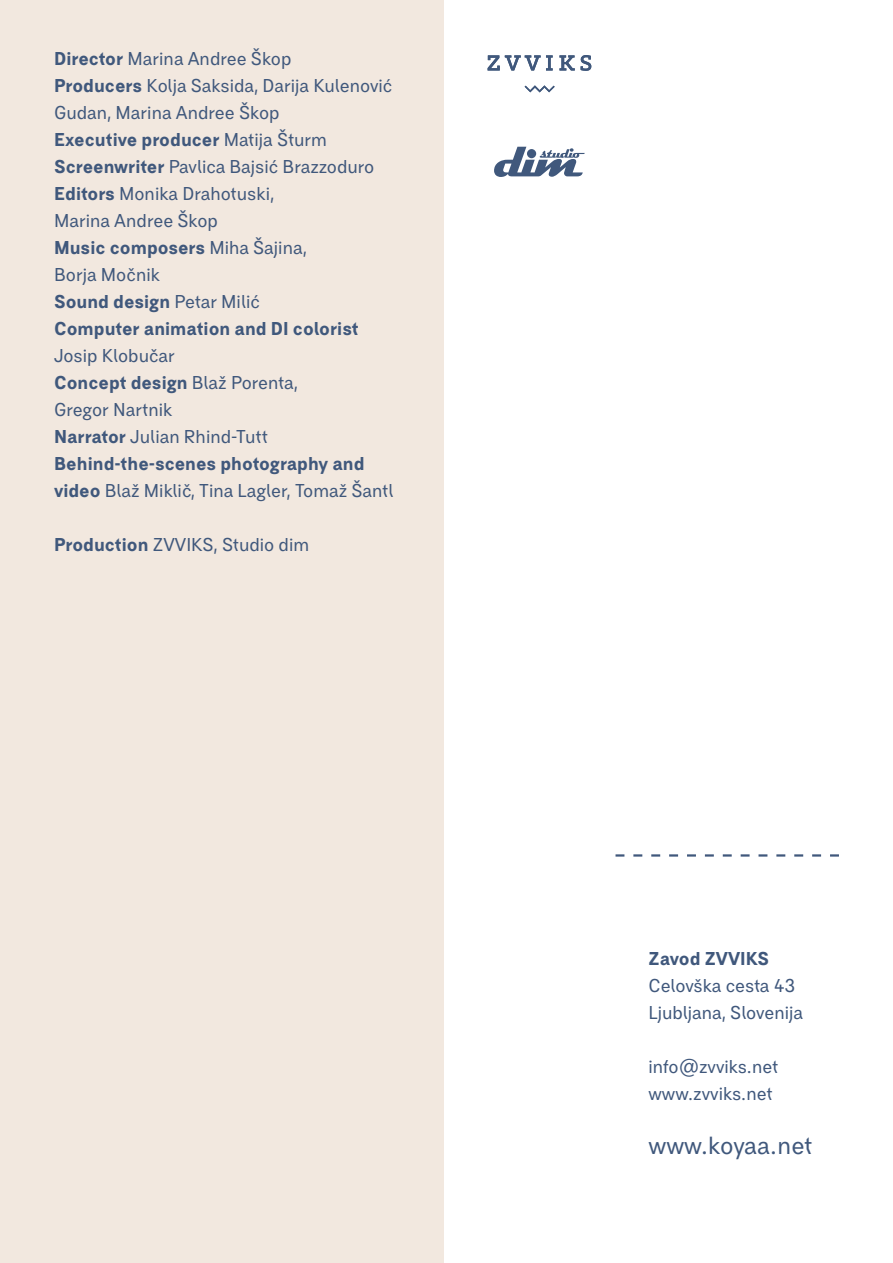
<style>
.page{position:relative;width:893px;height:1263px;background:#fff}
.page>*{position:absolute;margin:0;border:0;box-sizing:border-box;transform-origin:0 0}
.t1{font:24px "BC Falster Grotesk RB";letter-spacing:-.005em;color:#40587c}
.t2{font:18px/27px "BC Falster Grotesk RB";color:#40587c}
.t3{font:700 18px "BC Falster Grotesk RB";color:#40587c}
.s1{font-weight:700}
</style>
<div class="page">
<div style="left:0;top:0;width:443px;height:1263px;background:#f2e8df"></div>
<svg style="left:615px;top:854px;width:224px;height:3px"></svg>
<svg style="left:559px;top:55px;width:16px;height:16px"></svg>
<svg style="left:581px;top:55px;width:10px;height:16px"></svg>
<svg style="left:525px;top:85px;width:30px;height:7px"></svg>
<svg style="left:488px;top:55px;width:65px;height:16px"></svg>
<svg style="left:494px;top:147px;width:91px;height:30px"></svg>
<div style="left:527px;top:149px;width:9px;height:9px;background:#40587c;border-radius:50%"></div>
<p class="t2" style="left:54px;top:45px;width:340px"><span class="s1">Director</span> Marina Andree Škop<br><span class="s1">Producers</span> Kolja Saksida, Darija Kulenović<br>Gudan, Marina Andree Škop<br><span class="s1">Executive producer</span> Matija Šturm<br><span class="s1">Screenwriter</span> Pavlica Bajsić Brazzoduro<br><span class="s1">Editors</span> Monika Drahotuski,<br>Marina Andree Škop<br><span class="s1">Music composers</span> Miha Šajina,<br>Borja Močnik<br><span class="s1">Sound design</span> Petar Milić<br><span class="s1">Computer animation and DI colorist</span></p>
<p class="t2" style="left:54px;top:342px;width:341px">Josip Klobučar<br><span class="s1">Concept design</span> Blaž Porenta,<br>Gregor Nartnik<br><span class="s1">Narrator</span> Julian Rhind-Tutt<br><span class="s1">Behind-the-scenes photography and video</span> Blaž Miklič, Tina Lagler, Tomaž Šantl</p>
<p class="t2" style="left:54px;top:531px;width:257px"><span class="s1">Production</span> ZVVIKS, Studio dim</p>
<p class="t3" style="left:648px;top:947px;width:122px">Zavod ZVVIKS</p>
<p class="t2" style="left:648px;top:972px;width:156px">Celovška cesta 43<br>Ljubljana, Slovenija</p>
<p class="t2" style="left:648px;top:1053px;width:132px">info@zvviks.net www.zvviks.net</p>
<h1 class="t1" style="left:648px;top:1131px;width:166px">www.koyaa.net</h1>
</div>
